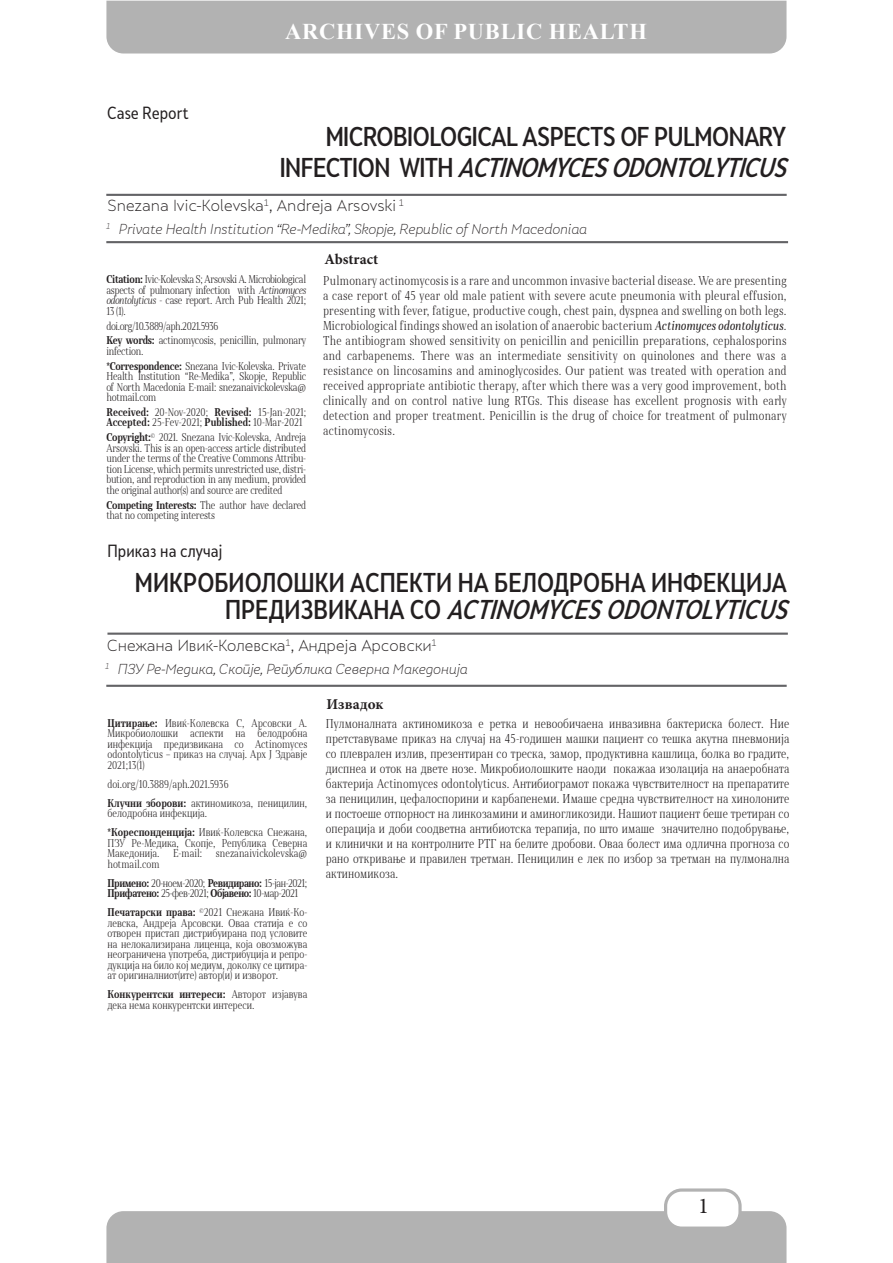
<style>
.page{position:relative;width:893px;height:1263px;background:#fff}
.page>*{position:absolute;margin:0;border:0;box-sizing:border-box;transform-origin:0 0}
.t1{font:500 25.5px/27px "Skola Sans Cn";letter-spacing:-.01em;color:#231f20}
.t2{font:italic 500 25.5px "Skola Sans Cn";color:#231f20}
.t3{font:700 22.5px "Times New Roman";letter-spacing:.035em;color:#fff}
.t4{font:22.5px "Minion Pro";color:#231f20}
.t5{font:16.5px "Skola Sans Cn";color:#231f20}
.t6{font:300 15px "Skola Sans";letter-spacing:-.02em;color:#231f20}
.t7{font:700 15px "Minion Pro";color:#231f20}
.t8{font:300 13.5px "Skola Sans It";letter-spacing:-.02em;color:#231f20}
.t9{font:300 12px/15px "Skola Serif Cn";letter-spacing:.01em;color:#231f20;text-align:justify}
.t10{font:300 10.5px/10.5px "Skola Serif Cn";letter-spacing:-.02em;color:#231f20;text-align:justify}
.t11{font:300 10.5px/10.5px "Skola Serif Cn";color:#231f20}
.t12{font:300 10.5px/10.5px "Skola Serif Cn";letter-spacing:-.04em;color:#231f20}
.s1{font-style:normal}
.s2{font-weight:700}
.s3{font-style:italic}
.s4{font-weight:400;font-style:italic}
</style>
<div class="page">
<div style="left:106px;top:1211px;width:680px;height:52px;background:#b2b2b2"></div>
<div style="left:666px;top:1190px;width:74px;height:38px;background:#fff;border-radius:16px"></div>
<div style="left:664px;top:1188px;width:78px;height:42px;border:3px solid #b2b2b2;border-radius:16px"></div>
<div style="left:106px;top:1px;width:680px;height:53px;background:#b2b2b2"></div>
<hr style="left:106px;top:685px;width:681px;height:2px;background:#636366">
<hr style="left:107px;top:633px;width:681px;height:2px;background:#636366">
<hr style="left:106px;top:241px;width:682px;height:2px;background:#636366">
<hr style="left:106px;top:194px;width:681px;height:2px;background:#636366">
<p class="t5" style="left:107px;top:103px;width:83px">Case Report</p>
<p class="t3" style="left:285px;top:15px;width:363px">ARCHIVES OF PUBLIC HEALTH</p>
<p class="t1" style="left:326px;top:123px;width:462px">MICROBIOLOGICAL ASPECTS OF PULMONARY</p>
<p class="t2" style="left:280px;top:152px;width:516px"><span class="s1">I N F E C T I O N W I T H</span> ACTINOMYCESODONTOLYTICUS</p>
<p class="t6" style="left:107px;top:196px;width:298px">Snezana Ivic-Kolevska<sup>1</sup>, Andreja Arsovski <sup>1</sup></p>
<p class="t8" style="left:106px;top:221px;width:482px"><sup>1</sup> Private Health Institution “Re-Medika”, Skopje, Republic of North Macedoniaa</p>
<p class="t10" style="left:106px;top:274px;width:201px"><span class="s2">Citation:</span> Ivic-Kolevska S; Arsovski A. Microbiological aspects of pulmonary infection with <span class="s3">Actinomyces odontolyticus</span> - case report. Arch Pub Health 2021; 13 (1).</p>
<p class="t10" style="left:106px;top:321px;width:114px">doi.org/10.3889/aph.2021.5936</p>
<p class="t10" style="left:106px;top:335px;width:201px"><span class="s2">Key words:</span> actinomycosis, penicillin, pulmonary infection.</p>
<p class="t10" style="left:106px;top:361px;width:201px"><span class="s2">*Correspondence:</span> Snezana Ivic-Kolevska. Private Health Institution “Re-Medika”, Skopje, Republic of North Macedonia Е-mail: snezanaivickolevska@ hotmail.com</p>
<p class="t11" style="left:106px;top:407px;width:201px"><span class="s2">Received:</span> 20-Nov-2020; <span class="s2">Revised:</span> 15-Jan-2021;<br><span class="s2">Accepted:</span> 25-Fev-2021; <span class="s2">Published:</span> 10-Mar-2021</p>
<p class="t10" style="left:106px;top:432px;width:201px"><span class="s2">Copyright:</span><sup>©</sup> 2021. Snezana Ivic-Kolevska, Andreja Arsovski. This is an open-access article distributed under the terms of the Creative Commons Attribu&shy;tion License, which permits unrestricted use, distri&shy;bution, and reproduction in any medium, provided the original author(s) and source are credited</p>
<p class="t10" style="left:106px;top:499px;width:201px"><span class="s2">Competing Interests:</span> The author have declared that no competing interests</p>
<p class="t5" style="left:107px;top:541px;width:117px">Приказ на случај</p>
<p class="t7" style="left:325px;top:249px;width:55px">Abstract</p>
<p class="t9" style="left:323px;top:273px;width:465px">Pulmonary actinomycosis is a rare and uncommon invasive bacterial disease. We are presenting a case report of 45 year old male patient with severe acute pneumonia with pleural effusion, presenting with fever, fatigue, productive cough, chest pain, dyspnea and swelling on both legs.<br>Microbiological findings showed an isolation of anaerobic bacterium <span class="s4">Actinomyces odontolyticus</span>.<br>The antibiogram showed sensitivity on penicillin and penicillin preparations, cephalosporins and carbapenems. There was an intermediate sensitivity on quinolones and there was a resistance on lincosamins and aminoglycosides. Our patient was treated with operation and received appropriate antibiotic therapy, after which there was a very good improvement, both clinically and on control native lung RTGs. This disease has excellent prognosis with early detection and proper treatment. Penicillin is the drug of choice for treatment of pulmonary actinomycosis.</p>
<p class="t1" style="left:225px;top:568px;width:571px;text-indent:-90px">МИКРОБИОЛОШКИ АСПЕКТИ НА БЕЛОДРОБНА ИНФЕКЦИЈА<br>П Р Е Д И З В И К А Н А С О <span class="s3">ACTINOMYCESODONTOLYTICUS</span></p>
<p class="t6" style="left:107px;top:636px;width:331px">Снежана Ивиќ-Колевска<sup>1</sup>, Андреја Арсовски<sup>1</sup></p>
<p class="t8" style="left:105px;top:661px;width:364px"><sup>1</sup> ПЗУ Ре-Медика, Скопје, Република Северна Македонија</p>
<p class="t10" style="left:107px;top:718px;width:201px"><span class="s2">Цитирање:</span> Ивиќ-Колевска С, Арсовски А.<br>Микробиолошки аспекти на белодробна инфекција предизвикана со Actinomyces odontolyticus – приказ на случај. Арх Ј Здравје 2021;13(1)</p>
<p class="t11" style="left:107px;top:779px;width:123px">doi.org/10.3889/aph.2021.5936</p>
<p class="t11" style="left:107px;top:798px;width:201px"><span class="s2">Клучни зборови:</span> актиномикоза, пеницилин, белодробна инфекција.</p>
<p class="t10" style="left:107px;top:827px;width:201px"><span class="s2">*Кореспонденција:</span> Ивиќ-Колевска Снежана, ПЗУ Ре-Медика, Скопје, Република Северна Македонија.</p>
<p class="t10" style="left:173px;top:848px;width:31px">E-mail:</p>
<p class="t11" style="left:216px;top:848px;width:93px">snezanaivickolevska@</p>
<p class="t11" style="left:107px;top:859px;width:54px">hotmail.com</p>
<p class="t12" style="left:107px;top:878px;width:201px"><span class="s2">Примено:</span> 20-ноем-2020; <span class="s2">Ревидирано:</span> 15-јан-2021;<br><span class="s2">Прифатено:</span> 25-фев-2021; <span class="s2">Објавено:</span> 10-мар-2021</p>
<p class="t10" style="left:107px;top:907px;width:201px"><span class="s2">Печатарски права:</span> <sup>©</sup>2021 Снежана Ивиќ-Ко&shy;левска, Андреја Арсовски. Оваа статија е со отворен пристап дистрибуирана под условите на нелокализирана лиценца, која овозможува неограничена употреба, дистрибуција и репро&shy;дукција на било кој медиум, доколку се цитира&shy;ат оригиналниот(ите) автор(и) и изворот.</p>
<p class="t11" style="left:107px;top:989px;width:201px"><span class="s2">Конкурентски интереси:</span> Авторот изјавува дека нема конкурентски интереси.</p>
<p class="t7" style="left:327px;top:693px;width:58px">Извадок</p>
<p class="t9" style="left:326px;top:716px;width:465px">Пулмоналната актиномикоза е ретка и невообичаена инвазивна бактериска болест. Ние претставуваме приказ на случај на 45-годишен машки пациент со тешка акутна пневмонија со плеврален излив, презентиран со треска, замор, продуктивна кашлица, болка во градите, диспнеа и оток на двете нозе. Микробиолошките наоди покажаа изолација на анаеробната бактерија Actinomyces odontolyticus. Антибиограмот покажа чувствителност на препаратите за пеницилин, цефалоспорини и карбапенеми. Имаше средна чувствителност на хинолоните и постоеше отпорност на линкозамини и аминогликозиди. Нашиот пациент беше третиран со операција и доби соодветна антибиотска терапија, по што имаше значително подобрување, и клинички и на контролните РТГ на белите дробови. Оваа болест има одлична прогноза со рано откривање и правилен третман. Пеницилин е лек по избор за третман на пулмонална актиномикоза.</p>
<h2 class="t4" style="left:698px;top:1191px;width:12px">1</h2>
</div>
